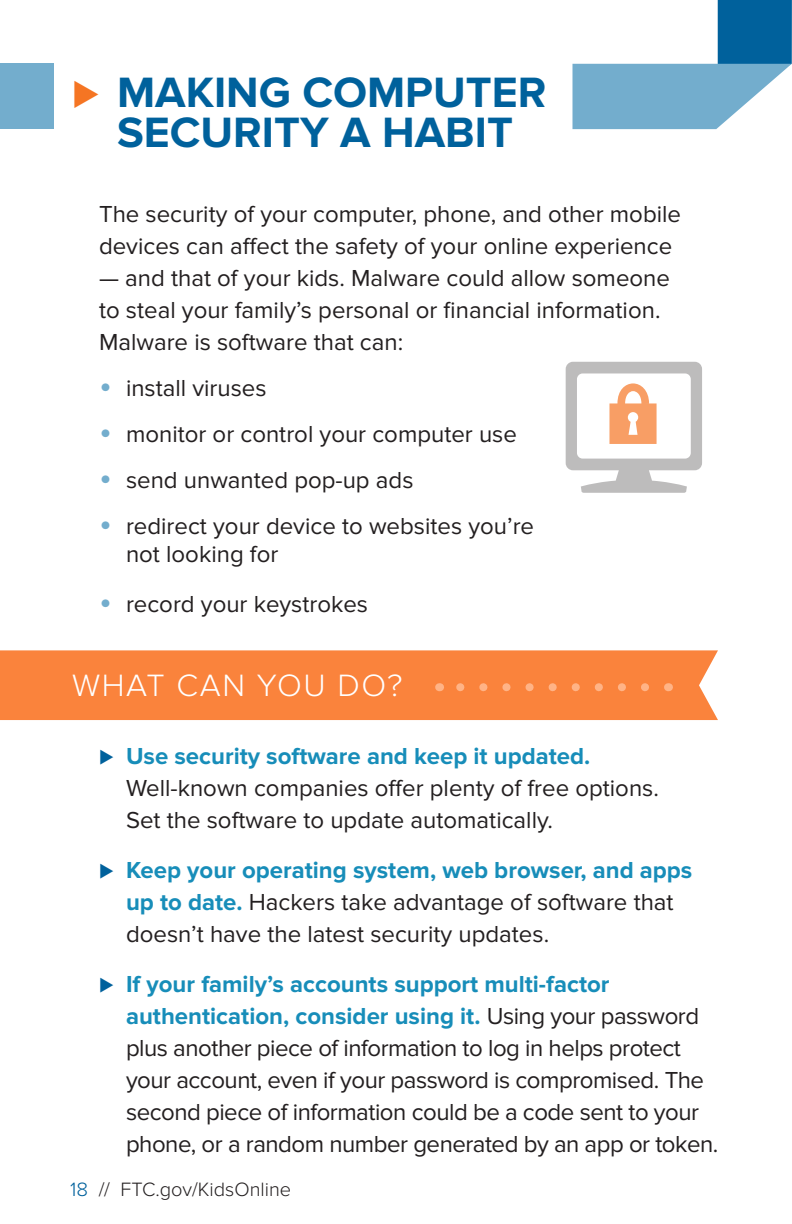
<style>
.page{position:relative;width:792px;height:1224px;background:#fff}
.page>*{position:absolute;margin:0;border:0;box-sizing:border-box;transform-origin:0 0}
.t1{font:700 44px/40px "Proxima Nova";color:#00619c;text-align:center}
.WhatCanYaDo{font:300 32px "Proxima Nova";letter-spacing:.05em;color:#fff}
.Main_Body{font:24px/32px "Proxima Nova";color:#231f20}
.Main_Body-2{font:24px/32px "Proxima Nova";letter-spacing:-.02em;color:#231f20}
.t2{font:300 20px "Proxima Nova";color:#231f20}
.s1{font-weight:400;color:#f57523}
.s2{font-size:36px;color:#73adcd}
.s3{color:#00619c}
.s4{font-weight:700;color:#178db9}
</style>
<div class="page">
<div style="left:0;top:650px;width:718px;height:70px;background:#fa833c"></div>
<svg style="left:451px;top:683px;width:194px;height:8px;background:#fb8f50"></svg>
<svg style="left:566px;top:362px;width:136px;height:131px"></svg>
<svg style="left:573px;top:0;width:219px;height:129px"></svg>
<div style="left:0;top:63px;width:53px;height:66px;background:#73adcd"></div>
<p class="t1" style="left:72px;top:73px;width:476px"><span class="s1">⊲</span> MAKING COMPUTER<br>SECURITY A HABIT</p>
<p class="Main_Body" style="left:99px;top:198px;width:584px">The security of your computer, phone, and other mobile devices can affect the safety of your online experience</p>
<p class="Main_Body" style="left:99px;top:262px;width:573px">— and that of your kids. Malware could allow someone to steal your family’s personal or financial information.<br>Malware is software that can:</p>
<p class="Main_Body" style="left:99px;top:372px;width:169px"><span class="s2">•</span> install viruses</p>
<p class="Main_Body" style="left:99px;top:418px;width:419px"><span class="s2">•</span> monitor or control your computer use</p>
<p class="Main_Body" style="left:99px;top:464px;width:316px"><span class="s2">•</span> send unwanted pop-up ads</p>
<p class="Main_Body" style="left:126px;top:512px;width:410px;line-height:28px;text-indent:-27px"><span class="s2">•</span> redirect your device to websites you’re not looking for</p>
<p class="Main_Body" style="left:99px;top:588px;width:271px"><span class="s2">•</span> record your keystrokes</p>
<p class="WhatCanYaDo" style="left:72px;top:667px;width:332px">WHAT CAN YOU DO?</p>
<p class="Main_Body" style="left:126px;top:740px;width:534px;text-indent:-27px"><span class="s3">⊲</span> <span class="s4">Use security software and keep it updated.<br></span>Well-known companies offer plenty of free options.<br>Set the software to update automatically.</p>
<p class="Main_Body" style="left:126px;top:854px;width:568px;text-indent:-27px"><span class="s3">⊲</span> <span class="s4">Keep your operating system, web browser, and apps up to date.</span> Hackers take advantage of software that doesn’t have the latest security updates.</p>
<p class="Main_Body-2" style="left:126px;top:968px;width:594px;text-indent:-27px"><span class="s3">⊲</span> <span class="s4">If your family’s accounts support multi-factor authentication, consider using it.</span> Using your password plus another piece of information to log in helps protect your account, even if your password is compromised. The second piece of information could be a code sent to your phone, or a random number generated by an app or token.</p>
<p class="t2" style="left:70px;top:1178px;width:223px"><span class="s3">18</span> // FTC.gov/KidsOnline</p>
</div>
